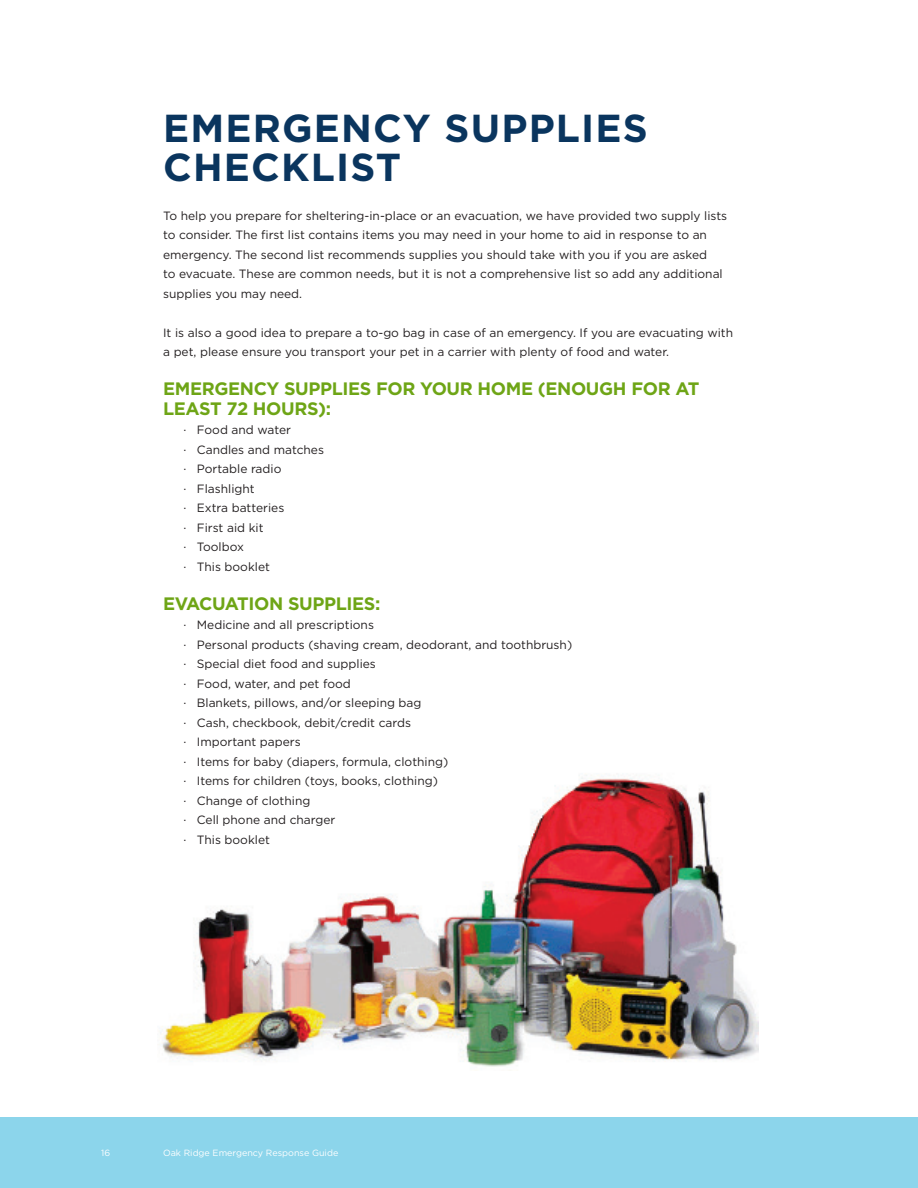
<style>
.page{position:relative;width:918px;height:1188px;background:#fff}
.page>*{position:absolute;margin:0;border:0;box-sizing:border-box;transform-origin:0 0}
.t1{font:700 39px/39px "Gotham";letter-spacing:.03em;color:#0a355e}
.t2{font:700 18px/19.5px "Gotham";letter-spacing:-.02em;color:#6ea516}
.t3{font:12px/19.5px "Gotham";color:#231f20}
.t4{font:9px "Gotham";color:#fff}
</style>
<div class="page">
<img style="left:160px;top:775px;width:598px;height:292px">
<div style="left:0;top:1117px;width:918px;height:71px;background:#8cd5eb"></div>
<h1 class="t1" style="left:163px;top:108px;width:486px">EMERGENCY SUPPLIES<br>CHECKLIST</h1>
<p class="t3" style="left:163px;top:205px;width:566px">To help you prepare for sheltering-in-place or an evacuation, we have provided two supply lists to consider. The first list contains items you may need in your home to aid in response to an emergency. The second list recommends supplies you should take with you if you are asked<br>to evacuate. These are common needs, but it is not a comprehensive list so add any additional supplies you may need.</p>
<p class="t3" style="left:163px;top:322px;width:571px">It is also a good idea to prepare a to-go bag in case of an emergency. If you are evacuating with a pet, please ensure you transport your pet in a carrier with plenty of food and water.</p>
<h2 class="t2" style="left:163px;top:379px;width:538px">EMERGENCY SUPPLIES FOR YOUR HOME (ENOUGH FOR AT<br>LEAST 72 HOURS):</h2>
<p class="t3" style="left:183px;top:420px;width:109px">· Food and water</p>
<p class="t3" style="left:183px;top:439px;width:142px">· Candles and matches</p>
<p class="t3" style="left:183px;top:459px;width:100px">· Portable radio</p>
<p class="t3" style="left:183px;top:478px;width:73px">· Flashlight</p>
<p class="t3" style="left:183px;top:498px;width:102px">· Extra batteries</p>
<p class="t3" style="left:183px;top:517px;width:82px">· First aid kit</p>
<p class="t3" style="left:183px;top:537px;width:62px">· Toolbox</p>
<p class="t3" style="left:183px;top:556px;width:88px">· This booklet</p>
<h2 class="t2" style="left:163px;top:593px;width:219px">EVACUATION SUPPLIES:</h2>
<p class="t3" style="left:183px;top:615px;width:192px">· Medicine and all prescriptions</p>
<p class="t3" style="left:183px;top:634px;width:390px">· Personal products (shaving cream, deodorant, and toothbrush)</p>
<p class="t3" style="left:183px;top:654px;width:194px">· Special diet food and supplies</p>
<p class="t3" style="left:183px;top:673px;width:169px">· Food, water, and pet food</p>
<p class="t3" style="left:183px;top:693px;width:240px">· Blankets, pillows, and/or sleeping bag</p>
<p class="t3" style="left:183px;top:712px;width:229px">· Cash, checkbook, debit/credit cards</p>
<p class="t3" style="left:183px;top:732px;width:119px">· Important papers</p>
<p class="t3" style="left:183px;top:751px;width:266px">· Items for baby (diapers, formula, clothing)</p>
<p class="t3" style="left:183px;top:771px;width:256px">· Items for children (toys, books, clothing)</p>
<p class="t3" style="left:183px;top:790px;width:129px">· Change of clothing</p>
<p class="t3" style="left:183px;top:810px;width:154px">· Cell phone and charger</p>
<p class="t3" style="left:183px;top:829px;width:88px">· This booklet</p>
<p class="t4" style="left:101px;top:1147px;width:11px">16</p>
<p class="t4" style="left:163px;top:1147px;width:177px">Oak Ridge Emergency Response Guide</p>
</div>
